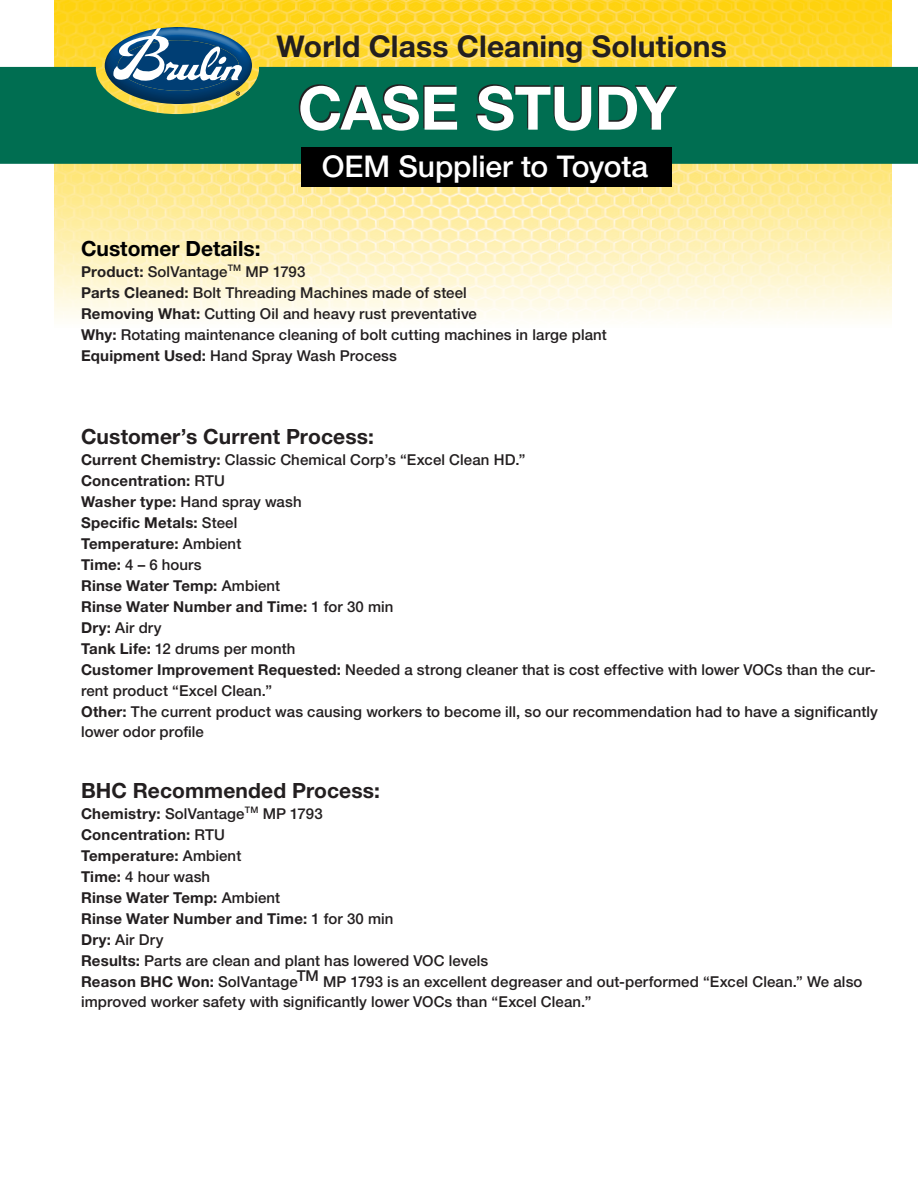
<style>
.page{position:relative;width:918px;height:1188px;background:#fff}
.page>*{position:absolute;margin:0;border:0;box-sizing:border-box;transform-origin:0 0}
.t1{font:700 60px "Helvetica Neue";letter-spacing:-.01em;color:#fff}
.t2{font:700 30px "Helvetica Neue";letter-spacing:.005em;color:#231f20}
.t3{font:500 30px "Helvetica Neue";letter-spacing:-.005em;color:#fff}
.Product_Info{font:700 21px "Helvetica Neue";letter-spacing:.005em;color:#231f20}
.t4{font:700 21px "Helvetica Neue";color:#000}
.t5{font:500 15px/19.5px "Helvetica Neue";letter-spacing:.005em;color:#231f20}
.t6{font:700 15px "Helvetica Neue";letter-spacing:.015em;color:#231f20}
.s1{font-weight:700}
.s2{font-weight:500}
</style>
<div class="page">
<img style="left:54px;top:0;width:837px;height:319px">
<svg style="left:105px;top:27px;width:147px;height:40px"></svg>
<svg style="left:0;top:67px;width:918px;height:97px;fill:#006e51"></svg>
<div style="left:301px;top:147px;width:371px;height:39px;background:#000"></div>
<svg style="left:299px;top:84px;width:376px;height:45px"></svg>
<p class="t2" style="left:276px;top:28px;width:452px">World Class Cleaning Solutions</p>
<p class="t1" style="left:298px;top:71px;width:380px">CASE STUDY</p>
<p class="t3" style="left:322px;top:148px;width:328px">OEM Supplier to Toyota</p>
<p class="t4" style="left:81px;top:235px;width:181px">Customer Details:</p>
<p class="t5" style="left:81px;top:262px;width:226px"><span class="s1">Product:</span> SolVantage<sup>TM</sup> MP 1793</p>
<p class="t5" style="left:81px;top:283px;width:387px"><span class="s1">Parts Cleaned:</span> Bolt Threading Machines made of steel</p>
<p class="t5" style="left:81px;top:304px;width:397px"><span class="s1">Removing What:</span> Cutting Oil and heavy rust preventative</p>
<p class="t5" style="left:81px;top:325px;width:527px"><span class="s1">Why:</span> Rotating maintenance cleaning of bolt cutting machines in large plant</p>
<p class="t5" style="left:81px;top:346px;width:318px"><span class="s1">Equipment Used:</span> Hand Spray Wash Process</p>
<p class="Product_Info" style="left:81px;top:424px;width:294px">Customer’s Current Process:</p>
<p class="t5" style="left:81px;top:450px;width:446px"><span class="s1">Current Chemistry:</span> Classic Chemical Corp’s “Excel Clean HD.”</p>
<p class="t6" style="left:81px;top:472px;width:145px">Concentration: <span class="s2">RTU</span></p>
<p class="t5" style="left:81px;top:492px;width:222px"><span class="s1">Washer type:</span> Hand spray wash</p>
<p class="t6" style="left:81px;top:514px;width:158px">Specific Metals: <span class="s2">Steel</span></p>
<p class="t6" style="left:81px;top:535px;width:162px">Temperature: <span class="s2">Ambient</span></p>
<p class="t5" style="left:81px;top:555px;width:122px"><span class="s1">Time:</span> 4 – 6 hours</p>
<p class="t6" style="left:81px;top:577px;width:201px">Rinse Water Temp: <span class="s2">Ambient</span></p>
<p class="t6" style="left:81px;top:598px;width:314px">Rinse Water Number and Time: <span class="s2">1 for 30 min</span></p>
<p class="t5" style="left:81px;top:618px;width:82px"><span class="s1">Dry:</span> Air dry</p>
<p class="t5" style="left:81px;top:639px;width:216px"><span class="s1">Tank Life:</span> 12 drums per month</p>
<p class="t5" style="left:81px;top:659px;width:796px;line-height:21px"><span class="s1">Customer Improvement Requested:</span> Needed a strong cleaner that is cost effective with lower VOCs than the cur&shy;rent product “Excel Clean.”</p>
<p class="t5" style="left:81px;top:702px;width:799px"><span class="s1">Other:</span> The current product was causing workers to become ill, so our recommendation had to have a significantly lower odor profile</p>
<p class="Product_Info" style="left:81px;top:778px;width:300px">BHC Recommended Process:</p>
<p class="t5" style="left:81px;top:804px;width:243px"><span class="s1">Chemistry:</span> SolVantage<sup>TM</sup> MP 1793</p>
<p class="t6" style="left:81px;top:826px;width:145px">Concentration: <span class="s2">RTU</span></p>
<p class="t6" style="left:81px;top:847px;width:162px">Temperature: <span class="s2">Ambient</span></p>
<p class="t5" style="left:81px;top:867px;width:131px"><span class="s1">Time:</span> 4 hour wash</p>
<p class="t6" style="left:81px;top:889px;width:201px">Rinse Water Temp: <span class="s2">Ambient</span></p>
<p class="t6" style="left:81px;top:910px;width:314px">Rinse Water Number and Time: <span class="s2">1 for 30 min</span></p>
<p class="t5" style="left:81px;top:930px;width:84px"><span class="s1">Dry:</span> Air Dry</p>
<p class="t5" style="left:81px;top:951px;width:409px"><span class="s1">Results:</span> Parts are clean and plant has lowered VOC levels</p>
<p class="t5" style="left:81px;top:972px;width:783px"><span class="s1">Reason BHC Won:</span> SolVantageTM MP 1793 is an excellent degreaser and out-performed “Excel Clean.” We also improved worker safety with significantly lower VOCs than “Excel Clean.”</p>
</div>
